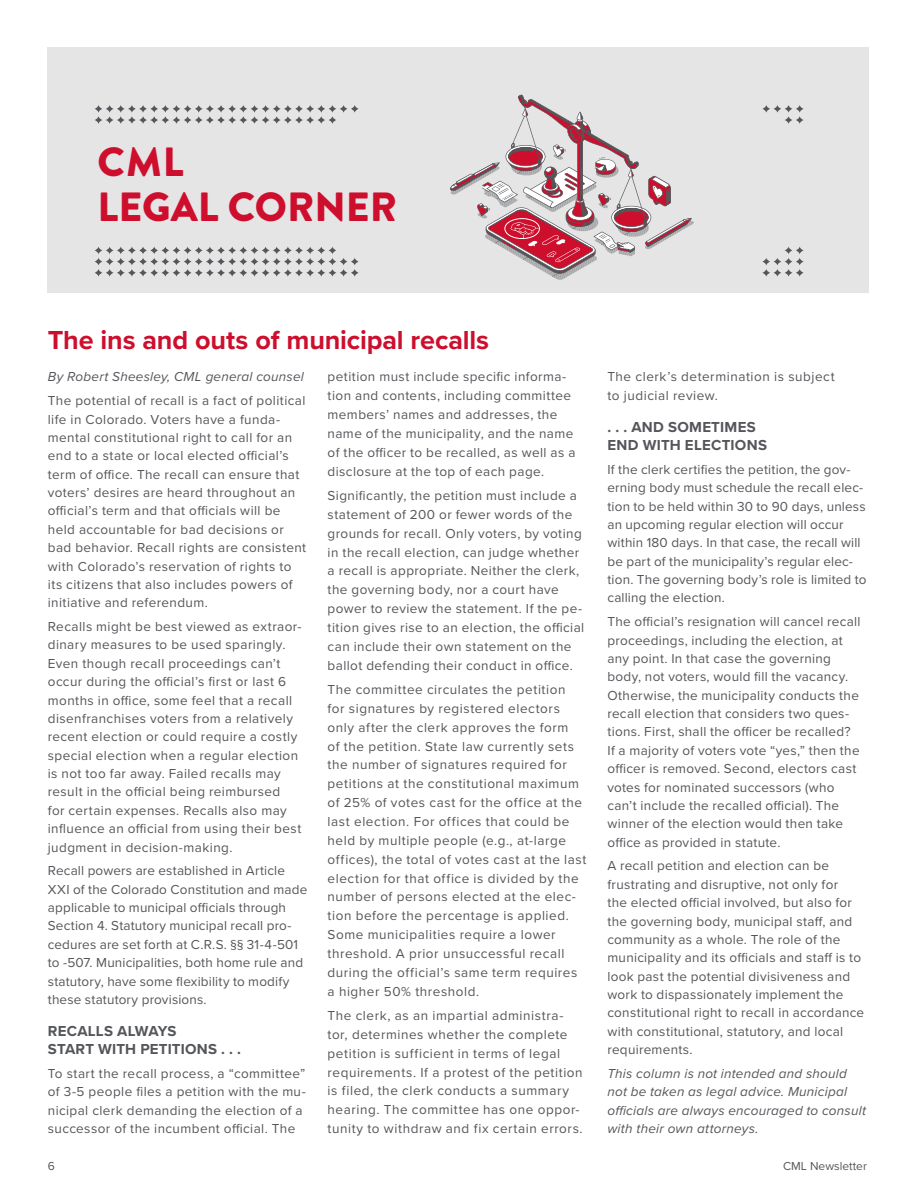
<style>
.page{position:relative;width:918px;height:1188px;background:#fff}
.page>*{position:absolute;margin:0;border:0;box-sizing:border-box;transform-origin:0 0}
.t1{font:900 40.8px "Brandon Grotesque";color:#ce0e2d}
.t2{font:700 27px "Proxima Nova";letter-spacing:-.005em;color:#ce0e2d}
.t3{font:700 15px/18.3px "Proxima Nova";letter-spacing:.02em;color:#54565a}
.t4{font:13.5px/18.3px "Proxima Nova";letter-spacing:.03em;color:#54565a}
.t5{font:13.5px/18.3px "Proxima Nova";letter-spacing:.01em;color:#54565a}
.t6{font:italic 13.5px/18.3px "Proxima Nova";letter-spacing:.015em;color:#54565a}
.t7{font:12px "Proxima Nova";color:#54565a}
</style>
<div class="page">
<div style="left:48px;top:48px;width:820px;height:244px;background:#e5e5e6"></div>
<svg style="left:450px;top:94px;width:244px;height:186px"></svg>
<svg style="left:95px;top:246px;width:264px;height:31px"></svg>
<svg style="left:95px;top:105px;width:264px;height:19px"></svg>
<svg style="left:762px;top:246px;width:42px;height:31px"></svg>
<svg style="left:762px;top:105px;width:42px;height:19px"></svg>
<h1 class="t1" style="left:98px;top:133px;width:88px">CML</h1>
<h1 class="t1" style="left:98px;top:178px;width:301px">LEGAL CORNER</h1>
<h2 class="t2" style="left:48px;top:320px;width:443px">The ins and outs of municipal recalls</h2>
<p class="t6" style="left:48px;top:367px;width:258px">By Robert Sheesley, CML general counsel</p>
<p class="t4" style="left:48px;top:391px;width:260px">The potential of recall is a fact of political life in Colorado. Voters have a funda&shy;mental constitutional right to call for an end to a state or local elected official’s term of office. The recall can ensure that voters’ desires are heard throughout an official’s term and that officials will be held accountable for bad decisions or bad behavior. Recall rights are consistent with Colorado’s reservation of rights to its citizens that also includes powers of initiative and referendum.</p>
<p class="t4" style="left:48px;top:617px;width:255px">Recalls might be best viewed as extraor&shy;dinary measures to be used sparingly.<br>Even though recall proceedings can’t occur during the official’s first or last 6 months in office, some feel that a recall disenfranchises voters from a relatively recent election or could require a costly special election when a regular election is not too far away. Failed recalls may result in the official being reimbursed<br>for certain expenses. Recalls also may influence an official from using their best judgment in decision-making.</p>
<p class="t5" style="left:48px;top:861px;width:261px">Recall powers are established in Article XXI of the Colorado Constitution and made applicable to municipal officials through Section 4. Statutory municipal recall pro&shy;cedures are set forth at C.R.S. §§ 31-4-501 to -507. Municipalities, both home rule and statutory, have some flexibility to modify these statutory provisions.</p>
<p class="t3" style="left:48px;top:1021px;width:195px">RECALLS ALWAYS<br>START WITH PETITIONS . . .</p>
<p class="t4" style="left:48px;top:1064px;width:259px">To start the recall process, a “committee” of 3-5 people files a petition with the mu&shy;nicipal clerk demanding the election of a successor of the incumbent official. The</p>
<p class="t4" style="left:328px;top:367px;width:249px;line-height:18.9px">petition must include specific informa&shy;tion and contents, including committee members’ names and addresses, the name of the municipality, and the name of the officer to be recalled, as well as a disclosure at the top of each page.</p>
<p class="t4" style="left:328px;top:485px;width:258px;line-height:18.9px">Significantly, the petition must include a statement of 200 or fewer words of the grounds for recall. Only voters, by voting in the recall election, can judge whether a recall is appropriate. Neither the clerk, the governing body, nor a court have power to review the statement. If the pe&shy;tition gives rise to an election, the official can include their own statement on the ballot defending their conduct in office.</p>
<p class="t4" style="left:328px;top:679px;width:260px;line-height:18.9px">The committee circulates the petition<br>for signatures by registered electors only after the clerk approves the form<br>of the petition. State law currently sets the number of signatures required for petitions at the constitutional maximum of 25% of votes cast for the office at the last election. For offices that could be held by multiple people (e.g., at-large offices), the total of votes cast at the last election for that office is divided by the number of persons elected at the elec&shy;tion before the percentage is applied.<br>Some municipalities require a lower threshold. A prior unsuccessful recall during the official’s same term requires a higher 50% threshold.</p>
<p class="t4" style="left:328px;top:1005px;width:257px;line-height:18.9px">The clerk, as an impartial administra&shy;tor, determines whether the complete petition is sufficient in terms of legal requirements. If a protest of the petition is filed, the clerk conducts a summary hearing. The committee has one oppor&shy;tunity to withdraw and fix certain errors.</p>
<p class="t4" style="left:607px;top:367px;width:229px">The clerk’s determination is subject to judicial review.</p>
<p class="t3" style="left:607px;top:417px;width:161px">. . . AND SOMETIMES<br>END WITH ELECTIONS</p>
<p class="t5" style="left:607px;top:460px;width:260px">If the clerk certifies the petition, the gov&shy;erning body must schedule the recall elec&shy;tion to be held within 30 to 90 days, unless an upcoming regular election will occur within 180 days. In that case, the recall will be part of the municipality’s regular elec&shy;tion. The governing body’s role is limited to calling the election.</p>
<p class="t4" style="left:607px;top:612px;width:255px">The official’s resignation will cancel recall proceedings, including the election, at any point. In that case the governing body, not voters, would fill the vacancy.<br>Otherwise, the municipality conducts the recall election that considers two ques&shy;tions. First, shall the officer be recalled?<br>If a majority of voters vote “yes,” then the officer is removed. Second, electors cast votes for nominated successors (who can’t include the recalled official). The winner of the election would then take office as provided in statute.</p>
<p class="t4" style="left:607px;top:856px;width:258px">A recall petition and election can be frustrating and disruptive, not only for<br>the elected official involved, but also for the governing body, municipal staff, and community as a whole. The role of the municipality and its officials and staff is to look past the potential divisiveness and work to dispassionately implement the constitutional right to recall in accordance with constitutional, statutory, and local requirements.</p>
<p class="t6" style="left:607px;top:1064px;width:260px">This column is not intended and should not be taken as legal advice. Municipal officials are always encouraged to consult with their own attorneys.</p>
<p class="t7" style="left:48px;top:1157px;width:9px">6</p>
<p class="t7" style="left:783px;top:1157px;width:85px">CML Newsletter</p>
</div>
